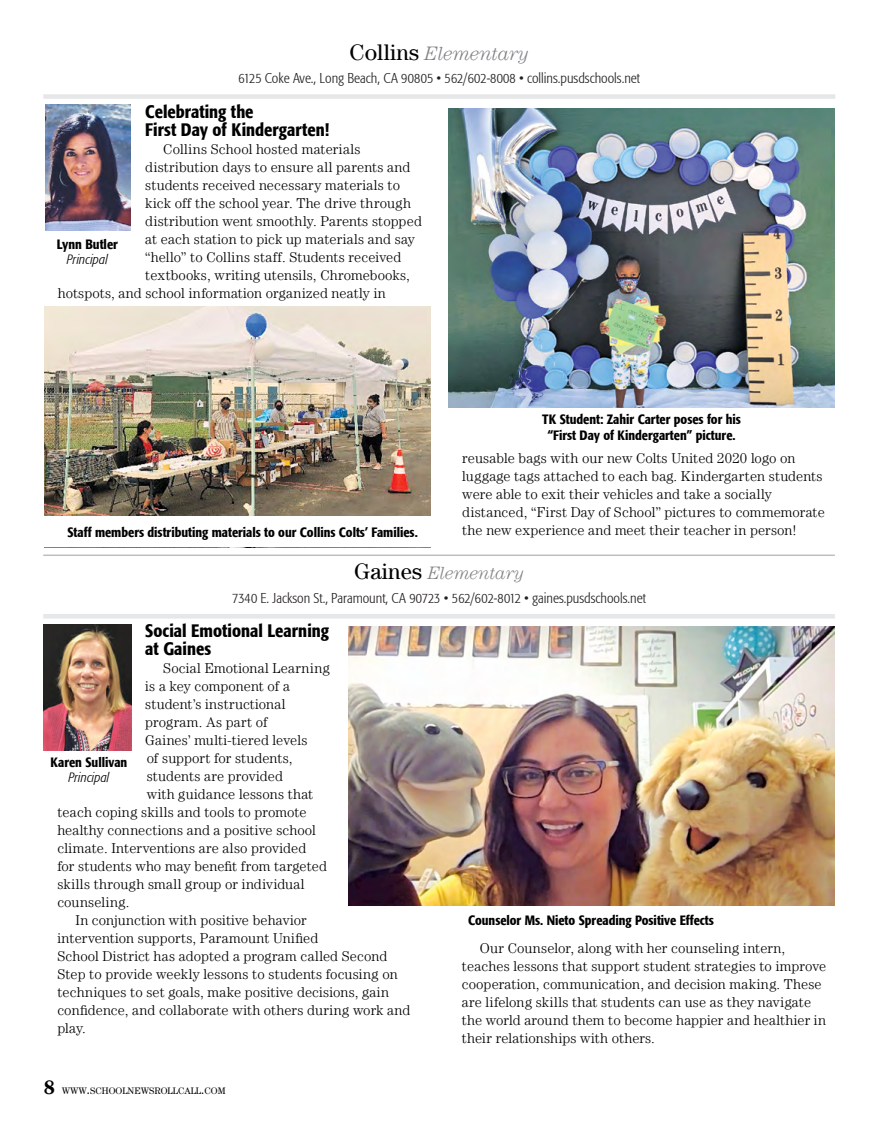
<style>
.page{position:relative;width:878px;height:1121px;background:#fff}
.page>*{position:absolute;margin:0;border:0;box-sizing:border-box;transform-origin:0 0}
.t1{font:italic 300 19.5px "Century LT";letter-spacing:-.005em;color:#808285}
.t2{font:500 condensed 18px/18px "Formata";color:#000}
.t3{font:italic 300 18px "Century LT";letter-spacing:-.005em;color:#808285}
.t4{font:300 14.25px/18px "Century LT";letter-spacing:.01em;color:#000}
.t5{font:300 condensed 14.25px "Formata";color:#221f20}
.t6{font:500 condensed 13.5px/16.5px "Formata";color:#000;text-align:center}
.t7{font:italic 300 condensed 13.5px "Formata";letter-spacing:.005em;color:#000}
.t8{font:9.45px "Century LT";color:#000}
.s1{font-weight:400;font-style:normal;font-size:22.5px;color:#000}
.s2{font-weight:700;font-size:19.5px}
.s3{font-size:13.5px}
</style>
<div class="page">
<div style="left:43px;top:94px;width:792px;height:5px;background:#e6e7e8"></div>
<img style="left:45px;top:105px;width:86px;height:126px">
<img style="left:44px;top:306px;width:387px;height:210px">
<hr style="left:43px;top:614px;width:791px;height:4px;background:#e6e7e8">
<img style="left:43px;top:624px;width:89px;height:126px">
<img style="left:348px;top:626px;width:486px;height:279px">
<img style="left:449px;top:109px;width:385px;height:299px">
<hr style="left:43px;top:554px;width:791px;height:2px;background:#bcbec0">
<h1 class="t1" style="left:349px;top:42px;width:181px"><span class="s1">Collins</span> Elementary</h1>
<p class="t5" style="left:238px;top:70px;width:403px">6125 Coke Ave., Long Beach, CA 90805 • 562/602-8008 • collins.pusdschools.net</p>
<p class="t2" style="left:145px;top:103px;width:185px">Celebrating the<br>First Day of Kindergarten!</p>
<p class="t4" style="left:163px;top:140px;width:199px">Collins School hosted materials</p>
<p class="t4" style="left:145px;top:158px;width:266px">distribution days to ensure all parents and</p>
<p class="t4" style="left:145px;top:176px;width:256px">students received necessary materials to</p>
<p class="t4" style="left:145px;top:194px;width:267px">kick off the school year. The drive through</p>
<p class="t4" style="left:145px;top:212px;width:278px">distribution went smoothly. Parents stopped</p>
<p class="t4" style="left:145px;top:230px;width:271px">at each station to pick up materials and say</p>
<p class="t4" style="left:145px;top:248px;width:258px">“hello” to Collins staff. Students received</p>
<p class="t4" style="left:145px;top:266px;width:266px">textbooks, writing utensils, Chromebooks,</p>
<p class="t4" style="left:58px;top:284px;width:329px">hotspots, and school information organized neatly in</p>
<p class="t6" style="left:57px;top:236px;width:63px">Lynn Butler</p>
<p class="t7" style="left:67px;top:251px;width:42px">Principal</p>
<p class="t6" style="left:67px;top:524px;width:352px">Staff members distributing materials to our Collins Colts’ Families.</p>
<p class="t6" style="left:542px;top:410px;width:200px">TK Student: Zahir Carter poses for his “First Day of Kindergarten” picture.</p>
<p class="t4" style="left:462px;top:449px;width:364px">reusable bags with our new Colts United 2020 logo on luggage tags attached to each bag. Kindergarten students were able to exit their vehicles and take a socially distanced, “First Day of School” pictures to commemorate the new experience and meet their teacher in person!</p>
<p class="t3" style="left:354px;top:563px;width:171px"><span class="s1">Gaines</span> Elementary</p>
<p class="t5" style="left:232px;top:590px;width:415px">7340 E. Jackson St., Paramount, CA 90723 • 562/602-8012 • gaines.pusdschools.net</p>
<p class="t2" style="left:145px;top:622px;width:185px">Social Emotional Learning at Gaines</p>
<p class="t4" style="left:163px;top:659px;width:168px">Social Emotional Learning</p>
<p class="t4" style="left:145px;top:677px;width:146px">is a key component of a</p>
<p class="t4" style="left:145px;top:695px;width:142px">student’s instructional</p>
<p class="t4" style="left:145px;top:713px;width:124px">program. As part of</p>
<p class="t4" style="left:145px;top:731px;width:164px">Gaines’ multi-tiered levels</p>
<p class="t4" style="left:147px;top:749px;width:147px">of support for students,</p>
<p class="t4" style="left:147px;top:767px;width:138px">students are provided</p>
<p class="t4" style="left:147px;top:785px;width:168px">with guidance lessons that</p>
<p class="t4" style="left:57px;top:803px;width:251px">teach coping skills and tools to promote</p>
<p class="t4" style="left:57px;top:821px;width:260px">healthy connections and a positive school</p>
<p class="t4" style="left:57px;top:839px;width:250px">climate. Interventions are also provided</p>
<p class="t4" style="left:57px;top:857px;width:271px">for students who may benefit from targeted</p>
<p class="t4" style="left:57px;top:875px;width:249px">skills through small group or individual</p>
<p class="t4" style="left:57px;top:893px;width:73px">counseling.</p>
<p class="t4" style="left:75px;top:911px;width:233px">In conjunction with positive behavior</p>
<p class="t4" style="left:57px;top:929px;width:262px">intervention supports, Paramount Unified</p>
<p class="t4" style="left:57px;top:947px;width:331px">School District has adopted a program called Second</p>
<p class="t4" style="left:57px;top:965px;width:342px">Step to provide weekly lessons to students focusing on</p>
<p class="t4" style="left:57px;top:983px;width:333px">techniques to set goals, make positive decisions, gain</p>
<p class="t4" style="left:57px;top:1001px;width:354px">confidence, and collaborate with others during work and</p>
<p class="t4" style="left:57px;top:1019px;width:30px">play.</p>
<p class="t6" style="left:51px;top:754px;width:78px">Karen Sullivan</p>
<p class="t7" style="left:68px;top:770px;width:42px">Principal</p>
<p class="t8" style="left:44px;top:1085px;width:183px"><span class="s2">8</span> WWW<span class="s3">.</span>SCHOOLNEWSROLLCALL<span class="s3">.</span>COM</p>
<p class="t6" style="left:468px;top:911px;width:247px">Counselor Ms. Nieto Spreading Positive Effects</p>
<p class="t4" style="left:462px;top:938px;width:366px;text-indent:18px">Our Counselor, along with her counseling intern, teaches lessons that support student strategies to improve cooperation, communication, and decision making. These are lifelong skills that students can use as they navigate the world around them to become happier and healthier in their relationships with others.</p>
</div>
